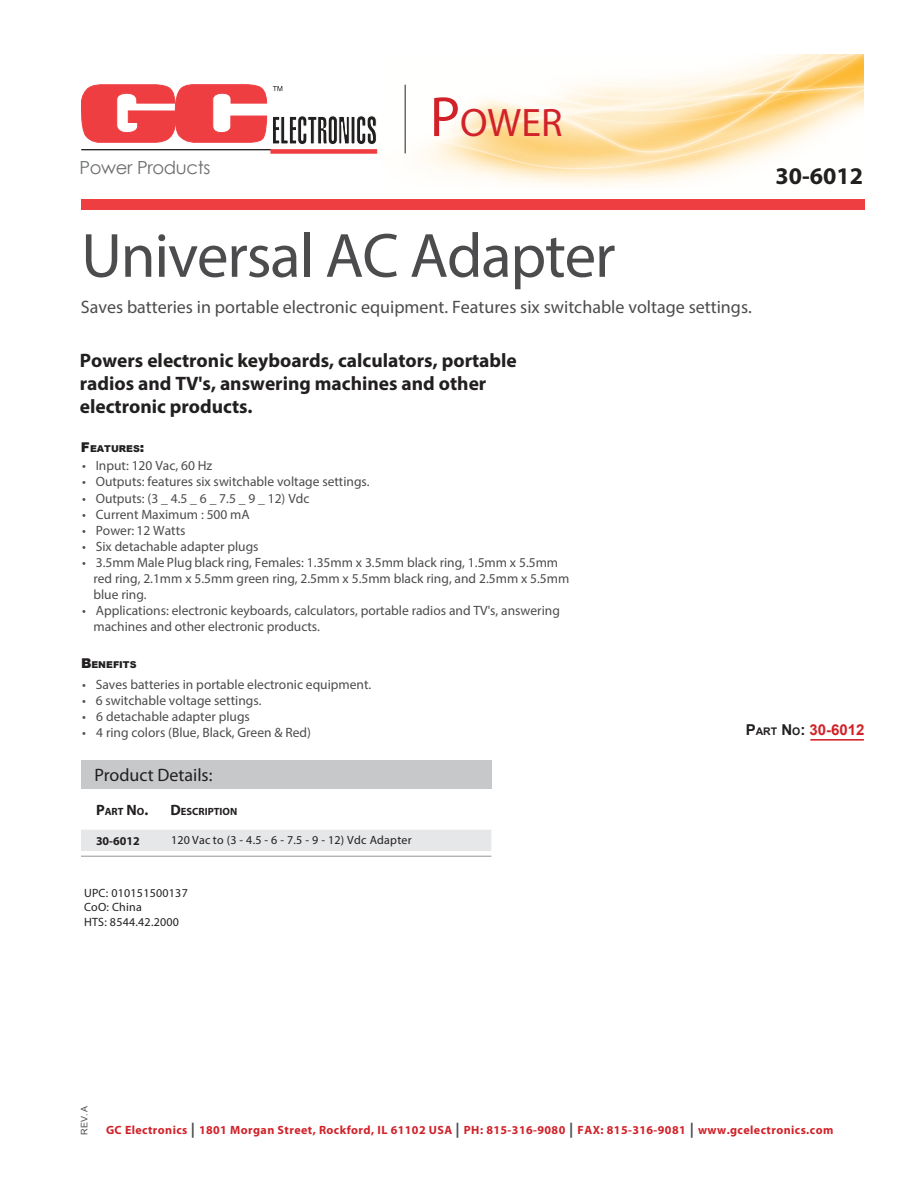
<style>
.page{position:relative;width:918px;height:1188px;background:#fff}
.page>*{position:absolute;margin:0;border:0;box-sizing:border-box;transform-origin:0 0}
.t1{font:63px "Myriad Pro";letter-spacing:-.02em;color:#4c4c4e}
.t2{font:39.9px "Myriad Pro";color:#d12229}
.t3{font:700 24px "Myriad Pro";color:#221f1f}
.t4{font:700 19.5px/23.4px "Myriad Pro";color:#221f1f}
.t5{font:18px "Myriad Pro";color:#4c4c4e}
.t6{font:18px "Myriad Pro";color:#221f1f}
.t7{font:18px "Century Gothic";letter-spacing:-.02em;color:#6c6e70}
.t8{font:700 15px "Arial";color:#d12229}
.t9{font:13.5px/15.6px "Myriad Pro";color:#4c4c4e}
.t10{font:700 12px "Myriad Pro";letter-spacing:.035em;color:#d12229}
.t11{font:12px/14.4px "Myriad Pro";letter-spacing:.02em;color:#231f20}
.t12{font:12px "Myriad Pro";letter-spacing:.02em;color:#221f1f}
.t13{font:700 12px "Myriad Pro";color:#221f1f}
.t14{font:700 10.5px "Myriad Pro";color:#221f1f}
.t15{font:900 9.45px "Arial";color:#221f1f}
.t16{font:9px "Arial";color:#4c4c4e}
.s1{font-size:57px}
.s2{font-style:inherit}
.s3{font-size:13.5px}
.s4{color:#221f1f}
.s5{font-size:10.5px;color:#221f1f}
.s6{font-size:15px}
.s7{font-size:15px;color:#4c4c4e}
</style>
<div class="page">
<img style="left:404px;top:54px;width:460px;height:132px">
<hr style="left:405px;top:85px;width:1px;height:68px;background:#221f1f">
<svg style="left:351px;top:116px;width:4px;height:28px"></svg>
<svg style="left:356px;top:115px;width:21px;height:30px"></svg>
<hr style="left:81px;top:149px;width:190px;height:1px;background:#221f1f">
<svg style="left:271px;top:149px;width:106px;height:5px"></svg>
<svg style="left:81px;top:84px;width:269px;height:61px"></svg>
<div style="left:81px;top:199px;width:783px;height:11px;background:#ef3e42"></div>
<div style="left:81px;top:760px;width:410px;height:28px;background:#c6c8ca"></div>
<svg style="left:81px;top:830px;width:410px;height:27px;background:#e7e8e9"></svg>
<hr style="left:810px;top:739px;width:54px;height:2px;background:#d12229">
<h3 class="t7" style="left:80px;top:155px;width:133px">Power Products</h3>
<h2 class="t2" style="left:430px;top:98px;width:134px"><span class="s1">P</span>OW<span class="s2">ER</span></h2>
<h1 class="t1" style="left:81px;top:217px;width:536px">Universal AC Adapter</h1>
<h3 class="t5" style="left:81px;top:296px;width:673px">Saves batteries in portable electronic equipment. Features six switchable voltage settings.</h3>
<h3 class="t3" style="left:776px;top:160px;width:89px">30-6012</h3>
<h3 class="t4" style="left:80px;top:348px;width:438px">Powers electronic keyboards, calculators, portable radios and TV's, answering machines and other electronic products.</h3>
<p class="t15" style="left:81px;top:443px;width:65px"><span class="s3">F</span>EATURES<span class="s3">:</span></p>
<p class="t9" style="left:82px;top:458px;width:132px">• Input: 120 Vac, 60 Hz</p>
<p class="t9" style="left:82px;top:474px;width:289px">• Outputs: features six switchable voltage settings.</p>
<p class="t9" style="left:82px;top:490px;width:229px">• Outputs: (3 _ 4.5 _ 6 _ 7.5 _ 9 _ 12) Vdc</p>
<p class="t9" style="left:82px;top:506px;width:169px">• Current Maximum : 500 mA</p>
<p class="t9" style="left:82px;top:523px;width:105px">• Power: 12 Watts</p>
<p class="t9" style="left:82px;top:539px;width:178px">• Six detachable adapter plugs</p>
<p class="t9" style="left:93px;top:555px;width:478px;text-indent:-11px">• 3.5mm Male Plug black ring, Females: 1.35mm x 3.5mm black ring, 1.5mm x 5.5mm red ring, 2.1mm x 5.5mm green ring, 2.5mm x 5.5mm black ring, and 2.5mm x 5.5mm blue ring.</p>
<p class="t9" style="left:93px;top:602px;width:468px;text-indent:-11px">• Applications: electronic keyboards, calculators, portable radios and TV's, answering machines and other electronic products.</p>
<p class="t15" style="left:81px;top:659px;width:57px"><span class="s3">B</span>ENEFITS</p>
<p class="t9" style="left:82px;top:676px;width:291px">• Saves batteries in portable electronic equipment.</p>
<p class="t9" style="left:82px;top:692px;width:181px">• 6 switchable voltage settings.</p>
<p class="t9" style="left:82px;top:709px;width:169px">• 6 detachable adapter plugs</p>
<p class="t9" style="left:82px;top:725px;width:230px">• 4 ring colors (Blue, Black, Green &amp; Red)</p>
<p class="t8" style="left:746px;top:721px;width:120px"><span class="s4">P</span><span class="s5">ART</span> <span class="s4">N</span><span class="s5">O</span><span class="s4">:</span> 30-6012</p>
<h3 class="t6" style="left:94px;top:764px;width:119px">Product Details:</h3>
<p class="t14" style="left:96px;top:805px;width:54px"><span class="s6">P</span>ART <span class="s6">N</span>O<span class="s6">.</span></p>
<p class="t14" style="left:170px;top:805px;width:68px"><span class="s6">D</span>ESCRIPTION</p>
<p class="t13" style="left:96px;top:833px;width:45px">30-6012</p>
<p class="t12" style="left:171px;top:832px;width:242px">120 Vac to (3 - 4.5 - 6 - 7.5 - 9 - 12) Vdc Adapter</p>
<p class="t11" style="left:84px;top:885px;width:105px">UPC: 010151500137<br>CoO: China<br>HTS: 8544.42.2000</p>
<p class="t16" style="left:79px;top:1135px;width:31px;rotate:-90deg">REV. A</p>
<p class="t10" style="left:106px;top:1125px;width:729px">GC Electronics <span class="s7">|</span> 1801 Morgan Street, Rockford, IL 61102 USA <span class="s7">|</span> PH: 815-316-9080 <span class="s7">|</span> FAX: 815-316-9081 <span class="s7">|</span> www.gcelectronics.com</p>
</div>
